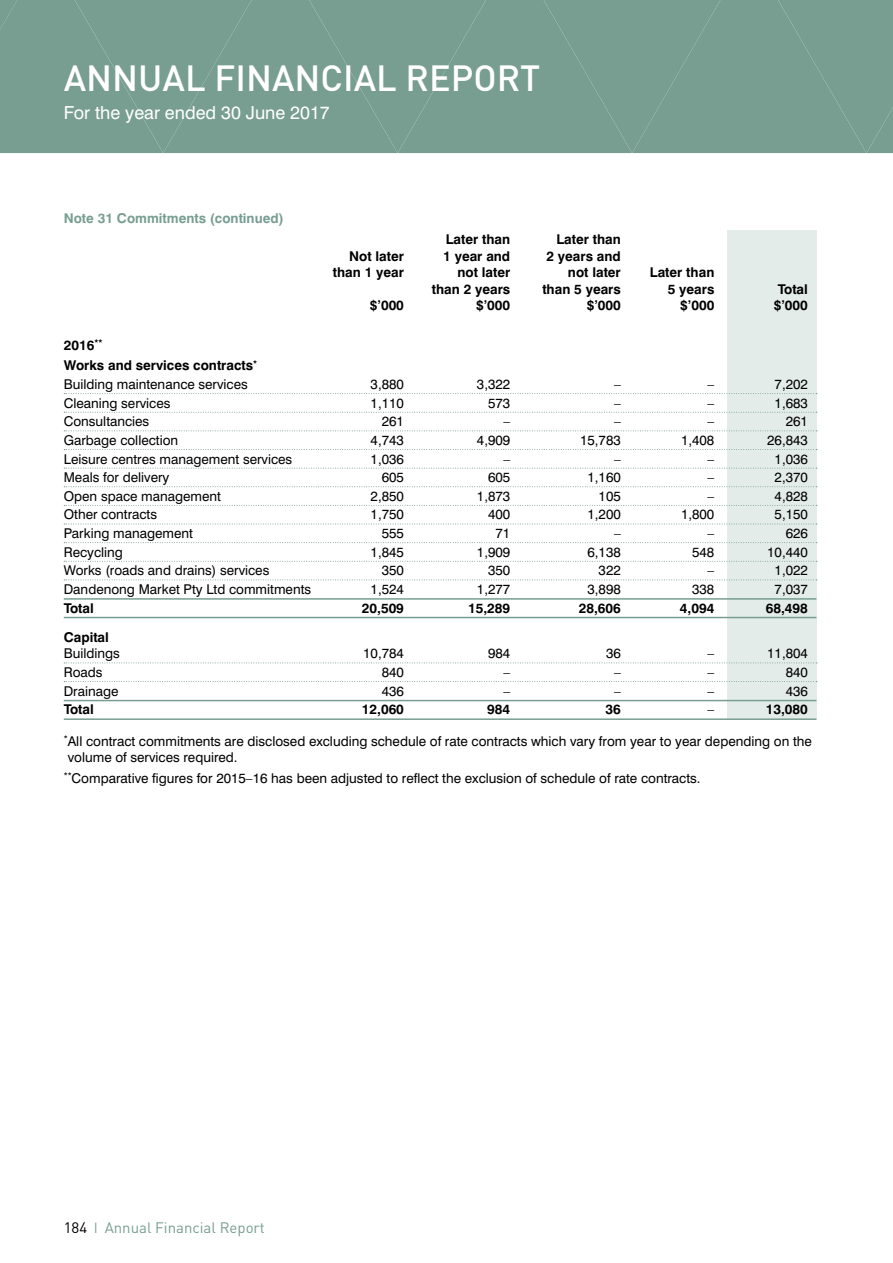
<style>
.page{position:relative;width:893px;height:1263px;background:#fff}
.page>*{position:absolute;margin:0;border:0;box-sizing:border-box;transform-origin:0 0}
.t1{font:500 36px "DIN";color:#fff}
.t2{font:18px "Swiss 721 BT";color:#fff}
.t3{font:15px "DIN";color:#789e91}
.t4{font:13.5px/16.5px "Swiss 721 BT";color:#000}
.t5{font:700 13.5px/20.7px "Swiss 721 BT";color:#000}
.t6{font:700 13.5px "Swiss 721 BT";color:#789e91}
.s1{color:#000}
</style>
<div class="page">
<div style="left:0;top:0;width:893px;height:153px;background:#789e91"></div>
<div style="left:727px;top:230px;width:89px;height:489px;background:#e4ece9"></div>
<svg style="left:64px;top:393px;width:753px;height:1px"></svg>
<svg style="left:64px;top:412px;width:753px;height:1px"></svg>
<svg style="left:64px;top:430px;width:753px;height:1px"></svg>
<svg style="left:64px;top:449px;width:753px;height:1px"></svg>
<svg style="left:64px;top:468px;width:753px;height:1px"></svg>
<svg style="left:64px;top:486px;width:753px;height:1px"></svg>
<svg style="left:64px;top:505px;width:753px;height:1px"></svg>
<svg style="left:64px;top:524px;width:753px;height:1px"></svg>
<svg style="left:64px;top:542px;width:753px;height:1px"></svg>
<svg style="left:64px;top:561px;width:753px;height:1px"></svg>
<svg style="left:64px;top:579px;width:753px;height:1px"></svg>
<hr style="left:64px;top:598px;width:752px;height:2px;background:#789e91">
<hr style="left:64px;top:617px;width:752px;height:1px;background:#789e91">
<svg style="left:64px;top:662px;width:753px;height:1px"></svg>
<svg style="left:64px;top:681px;width:753px;height:1px"></svg>
<hr style="left:64px;top:700px;width:752px;height:1px;background:#789e91">
<hr style="left:64px;top:718px;width:752px;height:2px;background:#789e91">
<h1 class="t1" style="left:64px;top:55px;width:478px">ANNUAL FINANCIAL REPORT</h1>
<h2 class="t2" style="left:64px;top:102px;width:268px">For the year ended 30 June 2017</h2>
<p class="t6" style="left:64px;top:210px;width:221px">Note 31 Commitments (continued)</p>
<p class="t5" style="left:446px;top:229px;width:66px">Later than</p>
<p class="t5" style="left:556px;top:229px;width:66px">Later than</p>
<p class="t5" style="left:349px;top:245px;width:56px">Not later</p>
<p class="t5" style="left:443px;top:245px;width:68px">1 year and</p>
<p class="t5" style="left:546px;top:245px;width:76px">2 years and</p>
<p class="t5" style="left:333px;top:262px;width:73px">than 1 year</p>
<p class="t5" style="left:457px;top:262px;width:54px">not later</p>
<p class="t5" style="left:568px;top:262px;width:54px">not later</p>
<p class="t5" style="left:650px;top:262px;width:66px">Later than</p>
<p class="t5" style="left:432px;top:278px;width:80px">than 2 years</p>
<p class="t5" style="left:542px;top:278px;width:80px">than 5 years</p>
<p class="t5" style="left:668px;top:278px;width:48px">5 years</p>
<p class="t5" style="left:778px;top:278px;width:32px">Total</p>
<p class="t5" style="left:370px;top:295px;width:36px">$’000</p>
<p class="t5" style="left:476px;top:295px;width:36px">$’000</p>
<p class="t5" style="left:587px;top:295px;width:36px">$’000</p>
<p class="t5" style="left:680px;top:295px;width:36px">$’000</p>
<p class="t5" style="left:774px;top:295px;width:36px">$’000</p>
<p class="t5" style="left:64px;top:334px;width:195px">2016<sup>**<br></sup>Works and services contracts<sup>*</sup></p>
<p class="t4" style="left:64px;top:376px;width:185px">Building maintenance services</p>
<p class="t4" style="left:371px;top:376px;width:35px">3,880</p>
<p class="t4" style="left:477px;top:376px;width:35px">3,322</p>
<p class="t4" style="left:614px;top:376px;width:8px">–</p>
<p class="t4" style="left:708px;top:376px;width:8px">–</p>
<p class="t4" style="left:775px;top:376px;width:35px">7,202</p>
<p class="t4" style="left:64px;top:394px;width:108px">Cleaning services</p>
<p class="t4" style="left:371px;top:394px;width:35px">1,110</p>
<p class="t4" style="left:488px;top:394px;width:24px">573</p>
<p class="t4" style="left:614px;top:394px;width:8px">–</p>
<p class="t4" style="left:708px;top:394px;width:8px">–</p>
<p class="t4" style="left:775px;top:394px;width:35px">1,683</p>
<p class="t4" style="left:64px;top:413px;width:87px">Consultancies</p>
<p class="t4" style="left:382px;top:413px;width:24px">261</p>
<p class="t4" style="left:503px;top:413px;width:8px">–</p>
<p class="t4" style="left:614px;top:413px;width:8px">–</p>
<p class="t4" style="left:708px;top:413px;width:8px">–</p>
<p class="t4" style="left:786px;top:413px;width:24px">261</p>
<p class="t4" style="left:64px;top:432px;width:116px">Garbage collection</p>
<p class="t4" style="left:371px;top:432px;width:35px">4,743</p>
<p class="t4" style="left:477px;top:432px;width:35px">4,909</p>
<p class="t4" style="left:580px;top:432px;width:42px">15,783</p>
<p class="t4" style="left:681px;top:432px;width:35px">1,408</p>
<p class="t4" style="left:767px;top:432px;width:42px">26,843</p>
<p class="t4" style="left:64px;top:450px;width:230px">Leisure centres management services</p>
<p class="t4" style="left:371px;top:450px;width:35px">1,036</p>
<p class="t4" style="left:503px;top:450px;width:8px">–</p>
<p class="t4" style="left:614px;top:450px;width:8px">–</p>
<p class="t4" style="left:708px;top:450px;width:8px">–</p>
<p class="t4" style="left:775px;top:450px;width:35px">1,036</p>
<p class="t4" style="left:64px;top:469px;width:107px">Meals for delivery</p>
<p class="t4" style="left:382px;top:469px;width:24px">605</p>
<p class="t4" style="left:488px;top:469px;width:24px">605</p>
<p class="t4" style="left:587px;top:469px;width:35px">1,160</p>
<p class="t4" style="left:708px;top:469px;width:8px">–</p>
<p class="t4" style="left:775px;top:469px;width:35px">2,370</p>
<p class="t4" style="left:64px;top:488px;width:159px">Open space management</p>
<p class="t4" style="left:371px;top:488px;width:35px">2,850</p>
<p class="t4" style="left:477px;top:488px;width:35px">1,873</p>
<p class="t4" style="left:599px;top:488px;width:24px">105</p>
<p class="t4" style="left:708px;top:488px;width:8px">–</p>
<p class="t4" style="left:775px;top:488px;width:35px">4,828</p>
<p class="t4" style="left:64px;top:506px;width:95px">Other contracts</p>
<p class="t4" style="left:371px;top:506px;width:35px">1,750</p>
<p class="t4" style="left:488px;top:506px;width:24px">400</p>
<p class="t4" style="left:587px;top:506px;width:35px">1,200</p>
<p class="t4" style="left:681px;top:506px;width:35px">1,800</p>
<p class="t4" style="left:775px;top:506px;width:35px">5,150</p>
<p class="t4" style="left:64px;top:525px;width:131px">Parking management</p>
<p class="t4" style="left:382px;top:525px;width:24px">555</p>
<p class="t4" style="left:495px;top:525px;width:16px">71</p>
<p class="t4" style="left:614px;top:525px;width:8px">–</p>
<p class="t4" style="left:708px;top:525px;width:8px">–</p>
<p class="t4" style="left:786px;top:525px;width:24px">626</p>
<p class="t4" style="left:64px;top:543px;width:61px">Recycling</p>
<p class="t4" style="left:371px;top:543px;width:35px">1,845</p>
<p class="t4" style="left:477px;top:543px;width:35px">1,909</p>
<p class="t4" style="left:587px;top:543px;width:35px">6,138</p>
<p class="t4" style="left:692px;top:543px;width:24px">548</p>
<p class="t4" style="left:767px;top:543px;width:42px">10,440</p>
<p class="t4" style="left:64px;top:562px;width:207px">Works (roads and drains) services</p>
<p class="t4" style="left:382px;top:562px;width:24px">350</p>
<p class="t4" style="left:488px;top:562px;width:24px">350</p>
<p class="t4" style="left:599px;top:562px;width:24px">322</p>
<p class="t4" style="left:708px;top:562px;width:8px">–</p>
<p class="t4" style="left:775px;top:562px;width:35px">1,022</p>
<p class="t4" style="left:64px;top:581px;width:249px">Dandenong Market Pty Ltd commitments</p>
<p class="t4" style="left:371px;top:581px;width:35px">1,524</p>
<p class="t4" style="left:477px;top:581px;width:35px">1,277</p>
<p class="t4" style="left:587px;top:581px;width:35px">3,898</p>
<p class="t4" style="left:692px;top:581px;width:24px">338</p>
<p class="t4" style="left:775px;top:581px;width:35px">7,037</p>
<p class="t5" style="left:64px;top:597px;width:32px">Total</p>
<p class="t5" style="left:362px;top:597px;width:44px">20,509</p>
<p class="t5" style="left:468px;top:597px;width:44px">15,289</p>
<p class="t5" style="left:579px;top:597px;width:44px">28,606</p>
<p class="t5" style="left:680px;top:597px;width:36px">4,094</p>
<p class="t5" style="left:766px;top:597px;width:44px">68,498</p>
<p class="t5" style="left:64px;top:626px;width:47px">Capital</p>
<p class="t4" style="left:64px;top:645px;width:58px">Buildings</p>
<p class="t4" style="left:363px;top:645px;width:42px">10,784</p>
<p class="t4" style="left:488px;top:645px;width:24px">984</p>
<p class="t4" style="left:606px;top:645px;width:16px">36</p>
<p class="t4" style="left:708px;top:645px;width:8px">–</p>
<p class="t4" style="left:767px;top:645px;width:42px">11,804</p>
<p class="t4" style="left:64px;top:664px;width:40px">Roads</p>
<p class="t4" style="left:382px;top:664px;width:24px">840</p>
<p class="t4" style="left:503px;top:664px;width:8px">–</p>
<p class="t4" style="left:614px;top:664px;width:8px">–</p>
<p class="t4" style="left:708px;top:664px;width:8px">–</p>
<p class="t4" style="left:786px;top:664px;width:24px">840</p>
<p class="t4" style="left:64px;top:682px;width:56px">Drainage</p>
<p class="t4" style="left:382px;top:682px;width:24px">436</p>
<p class="t4" style="left:503px;top:682px;width:8px">–</p>
<p class="t4" style="left:614px;top:682px;width:8px">–</p>
<p class="t4" style="left:708px;top:682px;width:8px">–</p>
<p class="t4" style="left:786px;top:682px;width:24px">436</p>
<p class="t5" style="left:64px;top:699px;width:32px">Total</p>
<p class="t5" style="left:362px;top:699px;width:44px">12,060</p>
<p class="t5" style="left:487px;top:699px;width:24px">984</p>
<p class="t5" style="left:605px;top:699px;width:17px">36</p>
<p class="t4" style="left:708px;top:701px;width:8px">–</p>
<p class="t5" style="left:766px;top:699px;width:44px">13,080</p>
<p class="t4" style="left:64px;top:732px;width:750px"><sup>*</sup>All contract commitments are disclosed excluding schedule of rate contracts which vary from year to year depending on the volume of services required.</p>
<p class="t4" style="left:64px;top:770px;width:638px"><sup>**</sup>Comparative figures for 2015–16 has been adjusted to reflect the exclusion of schedule of rate contracts.</p>
<p class="t3" style="left:64px;top:1218px;width:203px"><span class="s1">184</span> ❘ Annual Financial Report</p>
</div>
